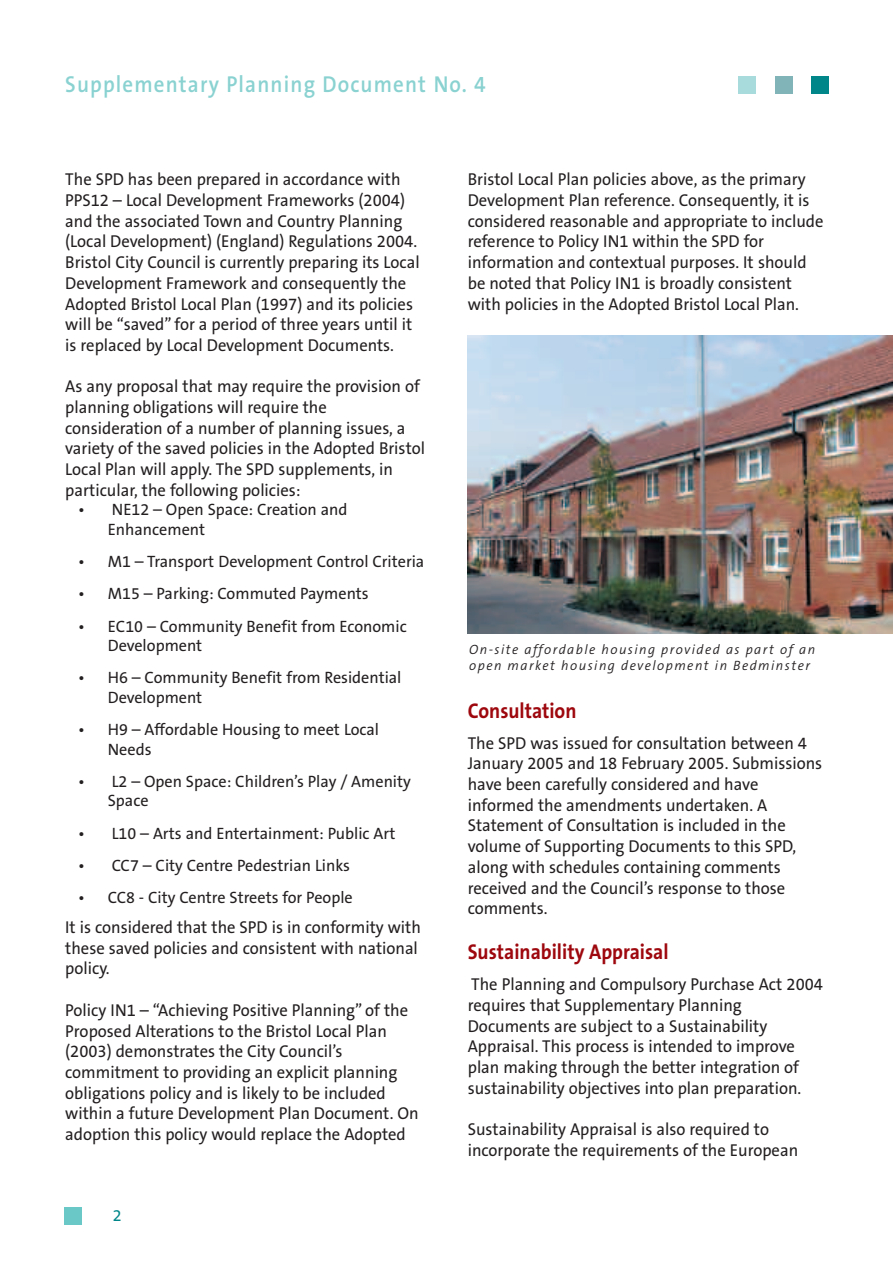
<style>
.page{position:relative;width:893px;height:1263px;background:#fff}
.page>*{position:absolute;margin:0;border:0;box-sizing:border-box;transform-origin:0 0}
.t1{font:600 23.1px "The Sans B6";letter-spacing:.055em;color:#89d2d1;scale:.91 1}
.t2{font:700 21.45px "The Sans B7";color:#9d070d;scale:.91 1}
.t3{font:17.25px/20.7px "The Sans B5 Plain";color:#231f20;scale:.96 1}
.t4{font:16.5px/19.5px "The Sans B5 Plain";color:#231f20}
.t5{font:16.5px "The Sans B5 Plain";color:#008689}
.t6{font:italic 300 13.5px/16.5px "The Sans B4";letter-spacing:.11em;color:#231f20}
</style>
<div class="page">
<div style="left:64px;top:1208px;width:17px;height:17px;background:#6ac8c7"></div>
<div style="left:738px;top:76px;width:18px;height:18px;background:#a8dbdb"></div>
<div style="left:812px;top:76px;width:17px;height:18px;background:#008689"></div>
<div style="left:775px;top:76px;width:17px;height:18px;background:#80b4b9"></div>
<img style="left:468px;top:336px;width:425px;height:298px">
<h1 class="t1" style="left:65px;top:73px;width:464px">Supplementary Planning Document No. 4</h1>
<p class="t3" style="left:65px;top:170px;width:371px">The SPD has been prepared in accordance with PPS12 – Local Development Frameworks (2004) and the associated Town and Country Planning (Local Development) (England) Regulations 2004.<br>Bristol City Council is currently preparing its Local Development Framework and consequently the Adopted Bristol Local Plan (1997) and its policies will be “saved” for a period of three years until it is replaced by Local Development Documents.</p>
<p class="t3" style="left:65px;top:377px;width:376px">As any proposal that may require the provision of planning obligations will require the consideration of a number of planning issues, a variety of the saved policies in the Adopted Bristol Local Plan will apply. The SPD supplements, in particular, the following policies:</p>
<p class="t4" style="left:108px;top:501px;width:241px;text-indent:-30px">• NE12 – Open Space: Creation and<br>Enhancement</p>
<p class="t4" style="left:78px;top:552px;width:348px">• M1 – Transport Development Control Criteria</p>
<p class="t4" style="left:78px;top:585px;width:292px">• M15 – Parking: Commuted Payments</p>
<p class="t4" style="left:108px;top:617px;width:300px;text-indent:-30px">• EC10 – Community Benefit from Economic<br>Development</p>
<p class="t4" style="left:108px;top:669px;width:295px;text-indent:-30px">• H6 – Community Benefit from Residential<br>Development</p>
<p class="t4" style="left:108px;top:720px;width:273px;text-indent:-30px">• H9 – Affordable Housing to meet Local<br>Needs</p>
<p class="t4" style="left:108px;top:772px;width:305px;text-indent:-30px">• L2 – Open Space: Children’s Play / Amenity<br>Space</p>
<p class="t4" style="left:78px;top:824px;width:319px">• L10 – Arts and Entertainment: Public Art</p>
<p class="t4" style="left:78px;top:856px;width:273px">• CC7 – City Centre Pedestrian Links</p>
<p class="t4" style="left:78px;top:888px;width:276px">• CC8 - City Centre Streets for People</p>
<p class="t3" style="left:65px;top:917px;width:372px">It is considered that the SPD is in conformity with these saved policies and consistent with national policy.</p>
<p class="t3" style="left:65px;top:1000px;width:370px">Policy IN1 – “Achieving Positive Planning” of the Proposed Alterations to the Bristol Local Plan (2003) demonstrates the City Council’s commitment to providing an explicit planning obligations policy and is likely to be included within a future Development Plan Document. On adoption this policy would replace the Adopted</p>
<p class="t5" style="left:113px;top:1207px;width:10px">2</p>
<p class="t3" style="left:468px;top:170px;width:372px">Bristol Local Plan policies above, as the primary Development Plan reference. Consequently, it is considered reasonable and appropriate to include reference to Policy IN1 within the SPD for information and contextual purposes. It should be noted that Policy IN1 is broadly consistent with policies in the Adopted Bristol Local Plan.</p>
<p class="t6" style="left:469px;top:641px;width:348px">On-site affordable housing provided as part of an open market housing development in Bedminster</p>
<p class="t2" style="left:468px;top:699px;width:121px">Consultation</p>
<p class="t3" style="left:468px;top:733px;width:371px">The SPD was issued for consultation between 4<br>January 2005 and 18 February 2005. Submissions have been carefully considered and have informed the amendments undertaken. A Statement of Consultation is included in the volume of Supporting Documents to this SPD, along with schedules containing comments received and the Council’s response to those comments.</p>
<p class="t2" style="left:468px;top:940px;width:222px">Sustainability Appraisal</p>
<p class="t3" style="left:468px;top:974px;width:372px">The Planning and Compulsory Purchase Act 2004 requires that Supplementary Planning Documents are subject to a Sustainability Appraisal. This process is intended to improve plan making through the better integration of sustainability objectives into plan preparation.</p>
<p class="t3" style="left:468px;top:1119px;width:346px">Sustainability Appraisal is also required to incorporate the requirements of the European</p>
</div>
